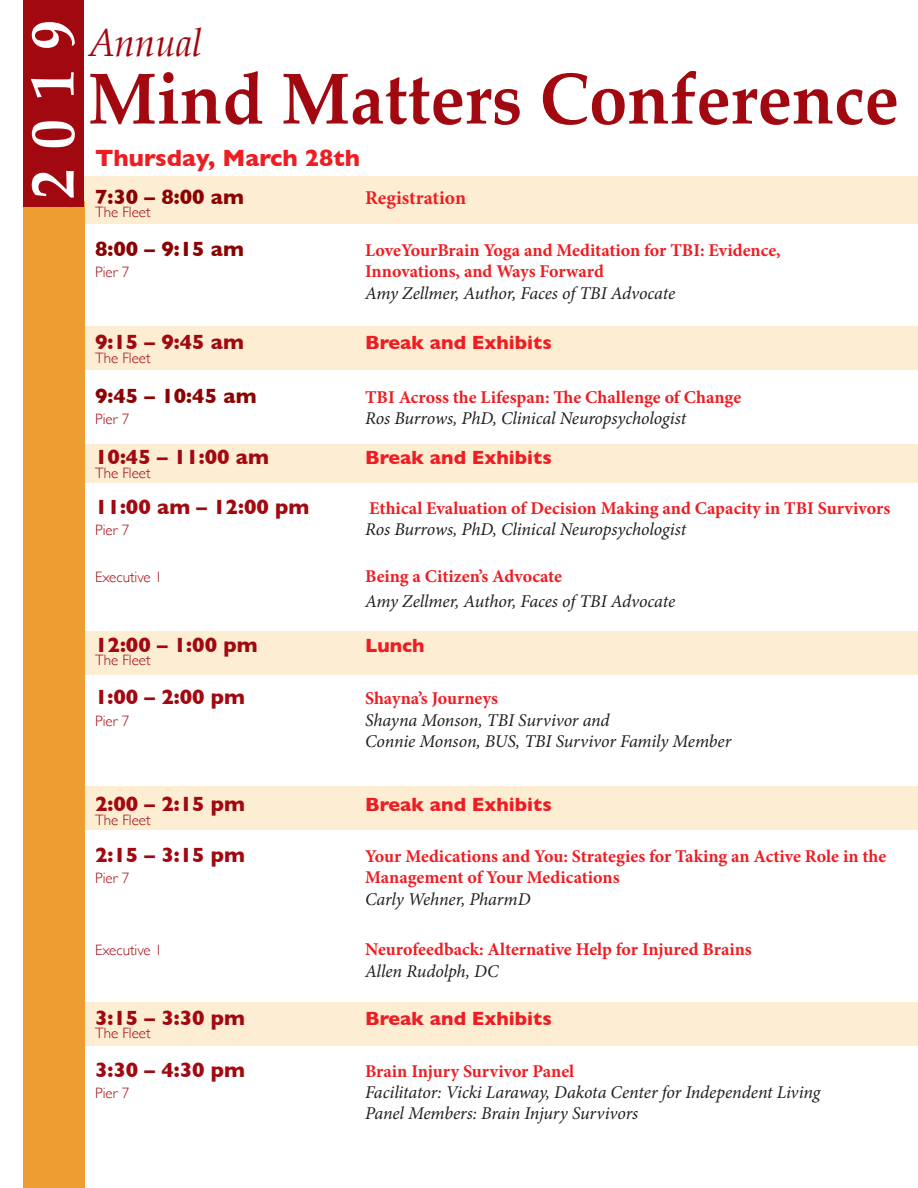
<style>
.page{position:relative;width:918px;height:1188px;background:#fff}
.page>*{position:absolute;margin:0;border:0;box-sizing:border-box;transform-origin:0 0}
.t1{font:700 73.05px "Palatino";color:#a1080f;scale:.94 1}
.t2{font:700 63.6px "Palatino";color:#fff;scale:.94 1}
.t3{font:italic 39px "Palatino";color:#a1080f;scale:.94 1}
.t4{font:700 24px "Gill Sans";color:#ee1d23}
.time{font:700 21px "Gill Sans";color:#a1080f}
.t5{font:700 21px "Gill Sans";color:#8b0202}
.time-2{font:700 19.5px "Gill Sans";color:#ee1d23}
.t6{font:700 19.5px "Minion Pro";letter-spacing:-.005em;color:#ee1d23}
.time-3{font:700 18px "Minion Pro";color:#ee1d23}
.time-4{font:italic 18px "Minion Pro";letter-spacing:-.01em;color:#231f20}
.time-5{font:300 15px "Gill Sans";color:#a1080f}
.Paragraph_Style_1{font:300 15px "Gill Sans";color:#a1080f}
</style>
<div class="page">
<div style="left:84px;top:176px;width:834px;height:47px;background:#fdedd2"></div>
<div style="left:76px;top:326px;width:842px;height:43px;background:#fdedd2"></div>
<div style="left:67px;top:444px;width:851px;height:39px;background:#fdedd2"></div>
<div style="left:67px;top:632px;width:851px;height:43px;background:#fdedd2"></div>
<div style="left:67px;top:787px;width:851px;height:43px;background:#fdedd2"></div>
<div style="left:67px;top:1002px;width:851px;height:44px;background:#fdedd2"></div>
<div style="left:23px;top:201px;width:62px;height:987px;background:#ee9e30"></div>
<div style="left:23px;top:0;width:61px;height:206px;background:#a1080f"></div>
<p class="t2" style="left:-2px;top:199px;width:192px;rotate:-90deg">2019</p>
<p class="t3" style="left:88px;top:12px;width:123px">Annual</p>
<p class="t1" style="left:88px;top:36px;width:864px">Mind Matters Conference</p>
<p class="t4" style="left:95px;top:139px;width:266px">Thursday, March 28th</p>
<p class="t5" style="left:95px;top:180px;width:150px">7:30 – 8:00 am</p>
<p class="t6" style="left:365px;top:184px;width:102px">Registration</p>
<p class="Paragraph_Style_1" style="left:95px;top:200px;width:57px">The Fleet</p>
<p class="t5" style="left:95px;top:232px;width:150px">8:00 – 9:15 am</p>
<p class="time-3" style="left:365px;top:237px;width:417px">LoveYourBrain Yoga and Meditation for TBI: Evidence,</p>
<p class="time-5" style="left:95px;top:261px;width:36px">Pier 7</p>
<p class="time-3" style="left:365px;top:259px;width:240px">Innovations, and Ways Forward</p>
<p class="time-4" style="left:365px;top:281px;width:312px">Amy Zellmer, Author, Faces of TBI Advocate</p>
<p class="time" style="left:95px;top:326px;width:150px">9:15 – 9:45 am</p>
<p class="time-2" style="left:365px;top:327px;width:188px">Break and Exhibits</p>
<p class="Paragraph_Style_1" style="left:95px;top:346px;width:57px">The Fleet</p>
<p class="t5" style="left:95px;top:379px;width:163px">9:45 – 10:45 am</p>
<p class="time-3" style="left:365px;top:385px;width:378px">TBI Across the Lifespan: The Challenge of Change</p>
<p class="time-5" style="left:95px;top:407px;width:36px">Pier 7</p>
<p class="time-4" style="left:365px;top:406px;width:323px">Ros Burrows, PhD, Clinical Neuropsychologist</p>
<p class="time" style="left:95px;top:441px;width:175px">10:45 – 11:00 am</p>
<p class="time-2" style="left:365px;top:442px;width:188px">Break and Exhibits</p>
<p class="Paragraph_Style_1" style="left:95px;top:461px;width:57px">The Fleet</p>
<p class="time" style="left:95px;top:490px;width:216px">11:00 am – 12:00 pm</p>
<p class="time-3" style="left:369px;top:495px;width:522px">Ethical Evaluation of Decision Making and Capacity in TBI Survivors</p>
<p class="time-5" style="left:95px;top:518px;width:36px">Pier 7</p>
<p class="time-4" style="left:365px;top:517px;width:323px">Ros Burrows, PhD, Clinical Neuropsychologist</p>
<p class="time-5" style="left:95px;top:565px;width:69px">Executive 1</p>
<p class="time-3" style="left:365px;top:563px;width:198px">Being a Citizen’s Advocate</p>
<p class="time-4" style="left:365px;top:589px;width:312px">Amy Zellmer, Author, Faces of TBI Advocate</p>
<p class="time" style="left:95px;top:628px;width:164px">12:00 – 1:00 pm</p>
<p class="time-2" style="left:365px;top:630px;width:61px">Lunch</p>
<p class="Paragraph_Style_1" style="left:95px;top:649px;width:57px">The Fleet</p>
<p class="time" style="left:95px;top:680px;width:152px">1:00 – 2:00 pm</p>
<p class="time-3" style="left:365px;top:686px;width:134px">Shayna’s Journeys</p>
<p class="time-5" style="left:95px;top:709px;width:36px">Pier 7</p>
<p class="time-4" style="left:365px;top:708px;width:246px">Shayna Monson, TBI Survivor and</p>
<p class="time-4" style="left:365px;top:729px;width:368px">Connie Monson, BUS, TBI Survivor Family Member</p>
<p class="time" style="left:95px;top:787px;width:152px">2:00 – 2:15 pm</p>
<p class="time-2" style="left:365px;top:789px;width:188px">Break and Exhibits</p>
<p class="Paragraph_Style_1" style="left:95px;top:808px;width:57px">The Fleet</p>
<p class="time" style="left:95px;top:838px;width:152px">2:15 – 3:15 pm</p>
<p class="time-3" style="left:365px;top:843px;width:523px">Your Medications and You: Strategies for Taking an Active Role in the</p>
<p class="time-5" style="left:95px;top:867px;width:36px">Pier 7</p>
<p class="time-3" style="left:365px;top:865px;width:256px">Management of Your Medications</p>
<p class="time-4" style="left:365px;top:887px;width:167px">Carly Wehner, PharmD</p>
<p class="time-5" style="left:95px;top:939px;width:69px">Executive 1</p>
<p class="time-3" style="left:365px;top:937px;width:388px">Neurofeedback: Alternative Help for Injured Brains</p>
<p class="time-4" style="left:365px;top:959px;width:135px">Allen Rudolph, DC</p>
<p class="time" style="left:95px;top:1001px;width:152px">3:15 – 3:30 pm</p>
<p class="time-2" style="left:365px;top:1003px;width:188px">Break and Exhibits</p>
<p class="Paragraph_Style_1" style="left:95px;top:1021px;width:57px">The Fleet</p>
<p class="time" style="left:95px;top:1053px;width:152px">3:30 – 4:30 pm</p>
<p class="time-3" style="left:365px;top:1058px;width:211px">Brain Injury Survivor Panel</p>
<p class="time-5" style="left:95px;top:1081px;width:36px">Pier 7</p>
<p class="time-4" style="left:365px;top:1080px;width:457px">Facilitator: Vicki Laraway, Dakota Center for Independent Living</p>
<p class="time-4" style="left:365px;top:1101px;width:275px">Panel Members: Brain Injury Survivors</p>
</div>
